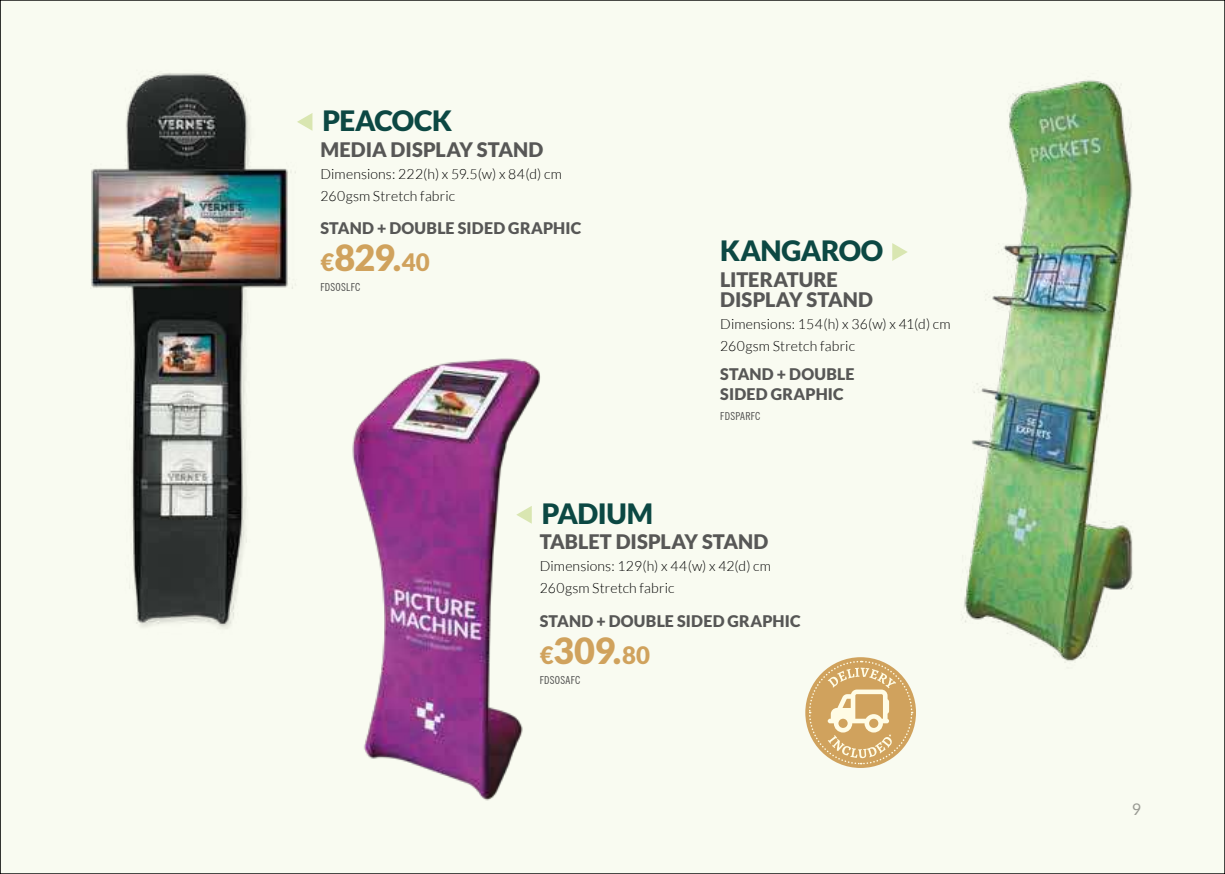
<style>
.page{position:relative;width:1225px;height:874px;background:#fff}
.page>*{position:absolute;margin:0;border:0;box-sizing:border-box;transform-origin:0 0}
.t1{font:900 36px "Lato";letter-spacing:-.02em;color:#d0a25d}
.t2{font:900 28px "Lato";letter-spacing:-.02em;color:#0c4843}
.t3{font:900 20px/20px "Lato";color:#575756}
.t4{font:900 16px/20px "Lato";letter-spacing:.015em;color:#575756}
.t5{font:16px "Lato";color:#9d9d9c}
.t6{font:300 14px/22px "Lato";letter-spacing:.01em;color:#000}
.t7{font:condensed 11px "News Gothic BT";letter-spacing:.025em;color:#4a4a49}
.s1{font-size:24px}
</style>
<div class="page">
<div style="left:0;top:0;width:1225px;height:873px;background:#f9fbf1"></div>
<svg style="left:892px;top:243px;width:15px;height:18px"></svg>
<img style="left:91px;top:73px;width:222px;height:556px">
<img style="left:962px;top:80px;width:171px;height:583px">
<img style="left:352px;top:358px;width:189px;height:443px">
<svg style="left:297px;top:113px;width:15px;height:18px"></svg>
<svg style="left:516px;top:505px;width:16px;height:18px"></svg>
<div style="left:805px;top:657px;width:111px;height:110px;background:#d0a25d;border-radius:50%"></div>
<svg style="left:808px;top:659px;width:105px;height:105px"></svg>
<h2 class="t2" style="left:322px;top:104px;width:131px">PEACOCK</h2>
<h3 class="t3" style="left:320px;top:139px;width:224px">MEDIA DISPLAY STAND</h3>
<p class="t6" style="left:320px;top:162px;width:243px">Dimensions: 222(h) x 59.5(w) x 84(d) cm<br>260gsm Stretch fabric</p>
<p class="t4" style="left:320px;top:217px;width:262px">STAND + DOUBLE SIDED GRAPHIC</p>
<h1 class="t1" style="left:320px;top:236px;width:111px"><span class="s1">€</span>829.<span class="s1">40</span></h1>
<p class="t7" style="left:320px;top:280px;width:41px">FDSOSLFC</p>
<h2 class="t2" style="left:720px;top:234px;width:164px">KANGAROO</h2>
<h3 class="t3" style="left:720px;top:269px;width:154px">LITERATURE<br>DISPLAY STAND</h3>
<p class="t6" style="left:720px;top:312px;width:232px">Dimensions: 154(h) x 36(w) x 41(d) cm<br>260gsm Stretch fabric</p>
<p class="t4" style="left:720px;top:363px;width:136px">STAND + DOUBLE<br>SIDED GRAPHIC</p>
<p class="t7" style="left:720px;top:409px;width:42px">FDSPARFC</p>
<h2 class="t2" style="left:542px;top:496px;width:113px">PADIUM</h2>
<h3 class="t3" style="left:540px;top:531px;width:230px">TABLET DISPLAY STAND</h3>
<p class="t6" style="left:540px;top:555px;width:233px">Dimensions: 129(h) x 44(w) x 42(d) cm<br>260gsm Stretch fabric</p>
<p class="t4" style="left:540px;top:610px;width:262px">STAND + DOUBLE SIDED GRAPHIC</p>
<h1 class="t1" style="left:540px;top:629px;width:112px"><span class="s1">€</span>309.<span class="s1">80</span></h1>
<p class="t7" style="left:540px;top:673px;width:42px">FDSOSAFC</p>
<p class="t5" style="left:1131px;top:799px;width:11px">9</p>
</div>
